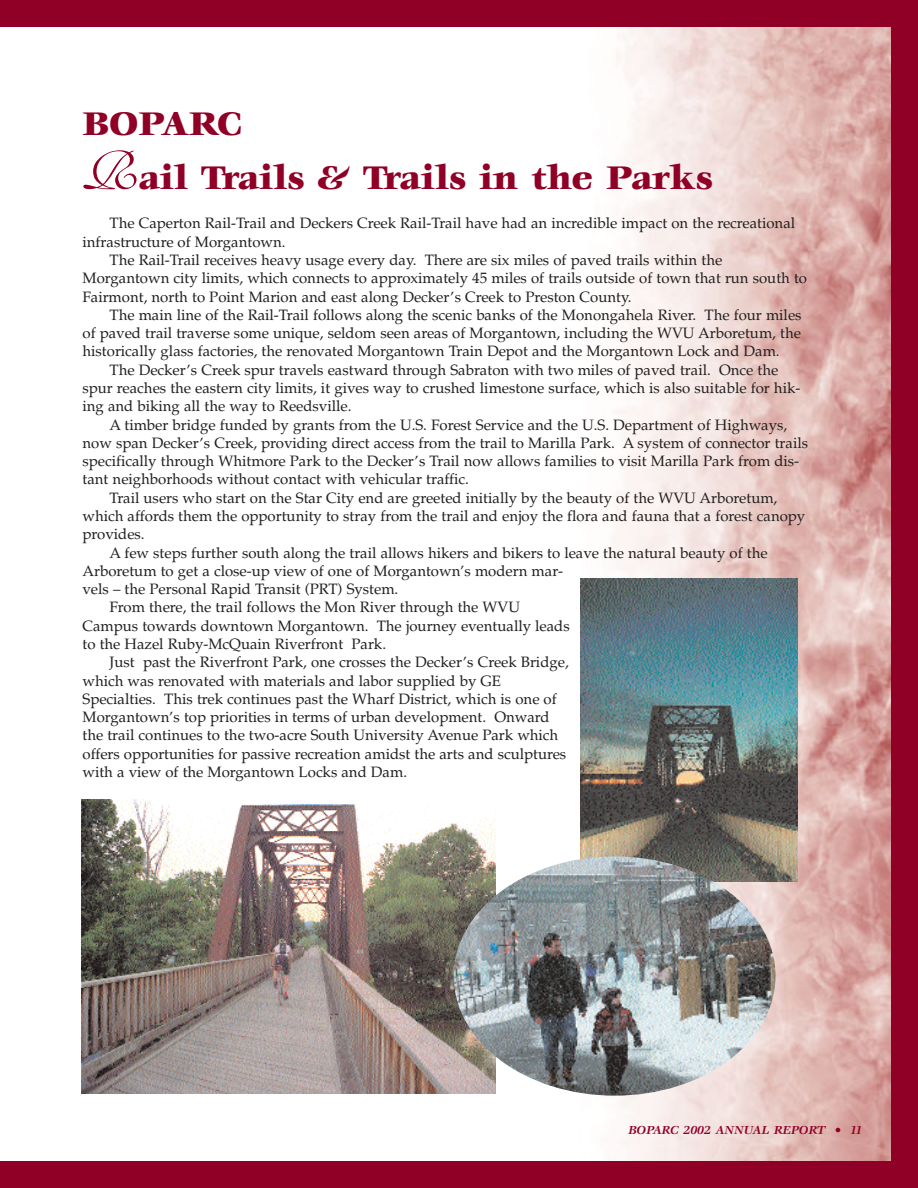
<style>
.page{position:relative;width:918px;height:1188px;background:#900026}
.page>*{position:absolute;margin:0;border:0;box-sizing:border-box;transform-origin:0 0}
.t1{font:900 36px/54px "Veljovic";color:#900026}
.t2{font:15px "Palatino";color:#231f1f}
.t3{font:italic 700 12.75px "Veljovic";color:#900026}
.s1{font-family:"English 111 Presto BT";font-weight:400;font-size:54px}
</style>
<div class="page">
<div style="left:0;top:27px;width:891px;height:1134px;background:#fff"></div>
<img style="left:422px;top:27px;width:469px;height:1134px">
<img style="left:81px;top:799px;width:414px;height:294px">
<img style="left:580px;top:579px;width:218px;height:302px">
<img style="left:454px;top:856px;width:322px;height:240px;border-radius:50%">
<h1 class="t1" style="left:82px;top:99px;width:632px">BOPARC<br><span class="s1">R</span>ail Trails &amp; Trails in the Parks</h1>
<p class="t2" style="left:110px;top:217px;width:687px">The Caperton Rail-Trail and Deckers Creek Rail-Trail have had an incredible impact on the recreational</p>
<p class="t2" style="left:82px;top:236px;width:205px">infrastructure of Morgantown.</p>
<p class="t2" style="left:110px;top:254px;width:614px">The Rail-Trail receives heavy usage every day. There are six miles of paved trails within the</p>
<p class="t2" style="left:82px;top:272px;width:726px">Morgantown city limits, which connects to approximately 45 miles of trails outside of town that run south to</p>
<p class="t2" style="left:82px;top:291px;width:551px">Fairmont, north to Point Marion and east along Decker’s Creek to Preston County.</p>
<p class="t2" style="left:110px;top:309px;width:694px">The main line of the Rail-Trail follows along the scenic banks of the Monongahela River. The four miles</p>
<p class="t2" style="left:82px;top:327px;width:720px">of paved trail traverse some unique, seldom seen areas of Morgantown, including the WVU Arboretum, the</p>
<p class="t2" style="left:82px;top:345px;width:699px">historically glass factories, the renovated Morgantown Train Depot and the Morgantown Lock and Dam.</p>
<p class="t2" style="left:110px;top:364px;width:670px">The Decker’s Creek spur travels eastward through Sabraton with two miles of paved trail. Once the</p>
<p class="t2" style="left:82px;top:382px;width:719px">spur reaches the eastern city limits, it gives way to crushed limestone surface, which is also suitable for hik-</p>
<p class="t2" style="left:82px;top:400px;width:270px">ing and biking all the way to Reedsville.</p>
<p class="t2" style="left:110px;top:419px;width:679px">A timber bridge funded by grants from the U.S. Forest Service and the U.S. Department of Highways,</p>
<p class="t2" style="left:82px;top:437px;width:727px">now span Decker’s Creek, providing direct access from the trail to Marilla Park. A system of connector trails</p>
<p class="t2" style="left:82px;top:455px;width:718px">specifically through Whitmore Park to the Decker’s Trail now allows families to visit Marilla Park from dis-</p>
<p class="t2" style="left:82px;top:473px;width:388px">tant neighborhoods without contact with vehicular traffic.</p>
<p class="t2" style="left:110px;top:492px;width:669px">Trail users who start on the Star City end are greeted initially by the beauty of the WVU Arboretum,</p>
<p class="t2" style="left:82px;top:510px;width:724px">which affords them the opportunity to stray from the trail and enjoy the flora and fauna that a forest canopy</p>
<p class="t2" style="left:82px;top:528px;width:64px">provides.</p>
<p class="t2" style="left:110px;top:547px;width:660px">A few steps further south along the trail allows hikers and bikers to leave the natural beauty of the</p>
<p class="t2" style="left:82px;top:565px;width:482px">Arboretum to get a close-up view of one of Morgantown’s modern mar-</p>
<p class="t2" style="left:82px;top:583px;width:317px">vels – the Personal Rapid Transit (PRT) System.</p>
<p class="t2" style="left:110px;top:601px;width:412px">From there, the trail follows the Mon River through the WVU</p>
<p class="t2" style="left:82px;top:620px;width:489px">Campus towards downtown Morgantown. The journey eventually leads</p>
<p class="t2" style="left:82px;top:638px;width:305px">to the Hazel Ruby-McQuain Riverfront Park.</p>
<p class="t2" style="left:110px;top:656px;width:461px">Just past the Riverfront Park, one crosses the Decker’s Creek Bridge,</p>
<p class="t2" style="left:82px;top:675px;width:420px">which was renovated with materials and labor supplied by GE</p>
<p class="t2" style="left:82px;top:693px;width:476px">Specialties. This trek continues past the Wharf District, which is one of</p>
<p class="t2" style="left:82px;top:711px;width:469px">Morgantown’s top priorities in terms of urban development. Onward</p>
<p class="t2" style="left:82px;top:729px;width:477px">the trail continues to the two-acre South University Avenue Park which</p>
<p class="t2" style="left:82px;top:748px;width:485px">offers opportunities for passive recreation amidst the arts and sculptures</p>
<p class="t2" style="left:82px;top:766px;width:326px">with a view of the Morgantown Locks and Dam.</p>
<p class="t3" style="left:635px;top:1125px;width:230px">BOPARC 2002 ANNUAL REPORT • 1</p>
<p class="t3" style="left:628px;top:1125px;width:230px">BOPARC 20 2 ANNUAL REPORT • 1</p>
</div>
